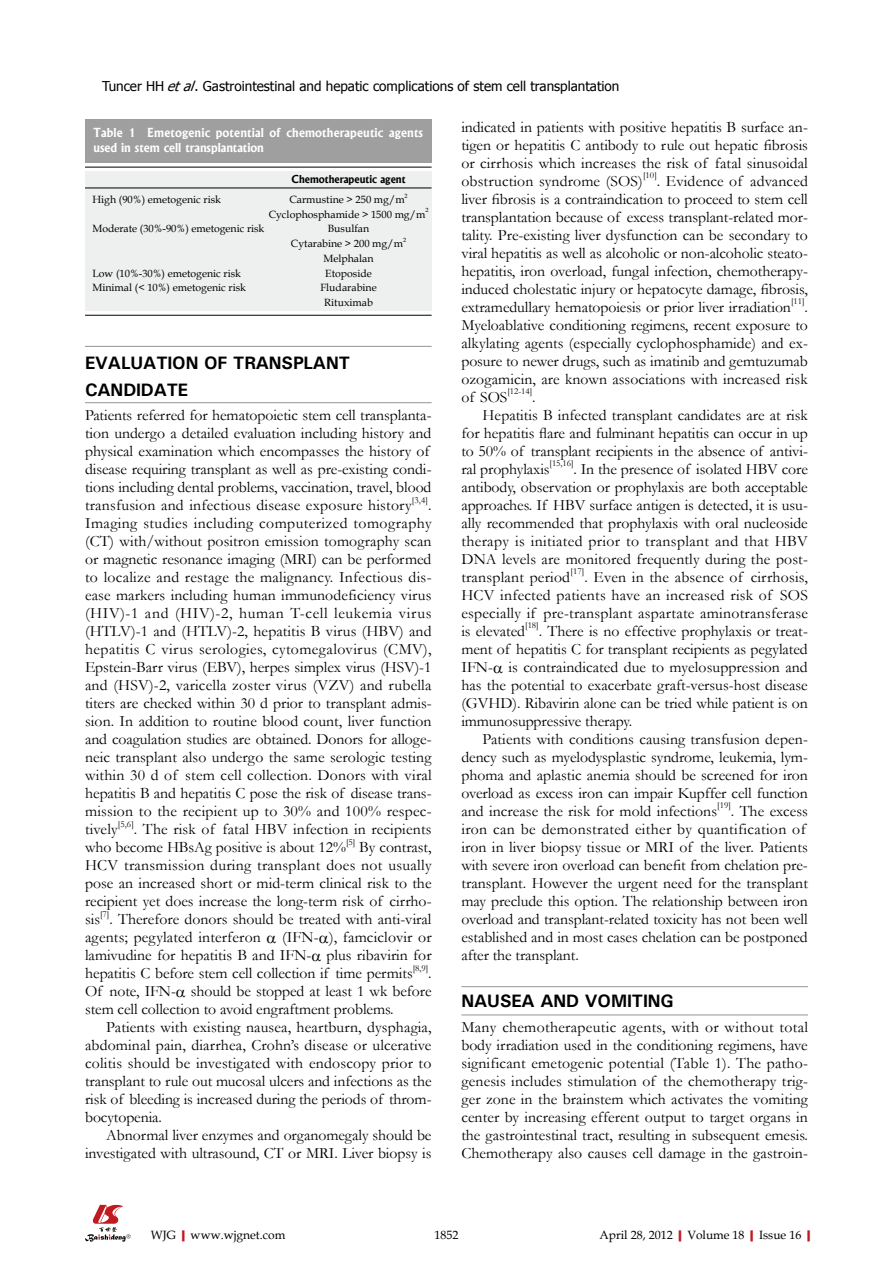
<style>
.page{position:relative;width:893px;height:1263px;background:#fff}
.page>*{position:absolute;margin:0;border:0;box-sizing:border-box;transform-origin:0 0}
.t1{font:700 18px/27px "Univers";letter-spacing:-.01em;color:#000}
.t2{font:15.75px/18px "Garamond";letter-spacing:-.005em;color:#000;text-align:justify}
.t3{font:13.5px "Tahoma";color:#000}
.t4{font:700 12px/15px "Albertus";letter-spacing:.015em;color:#fff}
.t5{font:12px "Book Antiqua";color:#000}
.t6{font:10.5px/14.7px "Book Antiqua";color:#000;text-align:center}
.t7{font:700 10.5px "Albertus";color:#000}
.t8{font:9.15px "Garamond";letter-spacing:-.005em;color:#000}
.t9{font:6.15px "Book Antiqua";color:#000}
.s1{font-style:italic}
.s2{font-weight:700;color:#c01920}
</style>
<div class="page">
<svg style="left:85px;top:1205px;width:46px;height:37px"></svg>
<div style="left:85px;top:119px;width:347px;height:44px;background:#9f9fa0"></div>
<div style="left:85px;top:171px;width:347px;height:140px;background:#eeefef"></div>
<hr style="left:85px;top:167px;width:347px;height:1px;background:#000">
<hr style="left:85px;top:188px;width:347px;height:1px;background:#000">
<hr style="left:85px;top:315px;width:347px;height:1px;background:#000">
<hr style="left:85px;top:346px;width:347px;height:1px;background:#949495">
<hr style="left:85px;top:402px;width:347px;height:1px;background:#949495">
<hr style="left:461px;top:986px;width:347px;height:1px;background:#949495">
<hr style="left:461px;top:1015px;width:347px;height:1px;background:#949495">
<p class="t3" style="left:102px;top:77px;width:519px">Tuncer HH <span class="s1">etal</span>. Gastrointestinal and hepatic complications of stem cell transplantation</p>
<p class="t4" style="left:94px;top:125px;width:331px">Table 1 Emetogenic potential of chemotherapeutic agents used in stem cell transplantation</p>
<p class="t7" style="left:292px;top:173px;width:116px">Chemotherapeutic agent</p>
<p class="t6" style="left:92px;top:192px;width:130px">High (90%) emetogenic risk</p>
<p class="t6" style="left:289px;top:192px;width:117px">Carmustine &gt; 250 mg/m</p>
<p class="t9" style="left:405px;top:191px;width:5px">2</p>
<p class="t6" style="left:269px;top:206px;width:158px">Cyclophosphamide &gt; 1500 mg/m</p>
<p class="t9" style="left:425px;top:206px;width:5px">2</p>
<p class="t6" style="left:92px;top:221px;width:173px">Moderate (30%-90%) emetogenic risk</p>
<p class="t6" style="left:291px;top:221px;width:114px">Busulfan<br>Cytarabine &gt; 200 mg/m</p>
<p class="t2" style="left:461px;top:118px;width:348px">indicated in patients with positive hepatitis B surface an&shy;tigen or hepatitis C antibody to rule out hepatic fibrosis or cirrhosis which increases the risk of fatal sinusoidal obstruction syndrome (SOS)</p>
<p class="t8" style="left:643px;top:169px;width:15px">[10]</p>
<p class="t2" style="left:461px;top:172px;width:348px;text-indent:196px">. Evidence of advanced liver fibrosis is a contraindication to proceed to stem cell transplantation because of excess transplant-related mor&shy;tality. Pre-existing liver dysfunction can be secondary to viral hepatitis as well as alcoholic or non-alcoholic steato&shy;hepatitis, iron overload, fungal infection, chemotherapy&shy;induced cholestatic injury or hepatocyte damage, fibrosis, extramedullary hematopoiesis or prior liver irradiation</p>
<p class="t9" style="left:403px;top:236px;width:5px">2</p>
<p class="t6" style="left:323px;top:251px;width:52px">Melphalan</p>
<p class="t6" style="left:92px;top:265px;width:150px">Low (10%-30%) emetogenic risk</p>
<p class="t6" style="left:325px;top:265px;width:48px">Etoposide</p>
<p class="t6" style="left:92px;top:280px;width:155px">Minimal (&lt; 10%) emetogenic risk</p>
<p class="t6" style="left:320px;top:280px;width:58px">Fludarabine<br>Rituximab</p>
<p class="t8" style="left:791px;top:295px;width:15px">[11]</p>
<p class="t2" style="left:461px;top:298px;width:348px;text-indent:343px">.<br>Myeloablative conditioning regimens, recent exposure to alkylating agents (especially cyclophosphamide) and ex&shy;posure to newer drugs, such as imatinib and gemtuzumab ozogamicin, are known associations with increased risk of SOS</p>
<p class="t1" style="left:85px;top:348px;width:267px">EVALUATION OF TRANSPLANT<br>CANDIDATE</p>
<p class="t2" style="left:85px;top:406px;width:348px;text-align:left">Patients referred for hematopoietic stem cell transplanta&shy;tion undergo a detailed evaluation including history and physical examination which encompasses the history of disease requiring transplant as well as pre-existing condi&shy;tions including dental problems, vaccination, travel, blood transfusion and infectious disease exposure history</p>
<p class="t8" style="left:507px;top:385px;width:26px">[12-14]</p>
<p class="t2" style="left:532px;top:388px;width:5px">.</p>
<p class="t2" style="left:483px;top:406px;width:327px">Hepatitis B infected transplant candidates are at risk</p>
<p class="t2" style="left:461px;top:424px;width:348px">for hepatitis flare and fulminant hepatitis can occur in up</p>
<p class="t2" style="left:461px;top:442px;width:348px">to 50% of transplant recipients in the absence of antivi-</p>
<p class="t2" style="left:461px;top:460px;width:90px">ral prophylaxis</p>
<p class="t8" style="left:550px;top:457px;width:25px">[15,16]</p>
<p class="t2" style="left:461px;top:460px;width:348px;text-indent:112px">. In the presence of isolated HBV core antibody, observation or prophylaxis are both acceptable approaches. If HBV surface antigen is detected, it is usu&shy;ally recommended that prophylaxis with oral nucleoside therapy is initiated prior to transplant and that HBV DNA levels are monitored frequently during the post&shy;transplant period</p>
<p class="t8" style="left:412px;top:493px;width:18px">[3,4]</p>
<p class="t2" style="left:85px;top:496px;width:348px;text-indent:343px">.<br>Imaging studies including computerized tomography (CT) with/without positron emission tomography scan or magnetic resonance imaging (MRI) can be performed to localize and restage the malignancy. Infectious dis&shy;ease markers including human immunodeficiency virus (HIV)-1 and (HIV)-2, human T-cell leukemia virus (HTLV)-1 and (HTLV)-2, hepatitis B virus (HBV) and hepatitis C virus serologies, cytomegalovirus (CMV), Epstein-Barr virus (EBV), herpes simplex virus (HSV)-1 and (HSV)-2, varicella zoster virus (VZV) and rubella titers are checked within 30 d prior to transplant admis&shy;sion. In addition to routine blood count, liver function and coagulation studies are obtained. Donors for alloge&shy;neic transplant also undergo the same serologic testing within 30 d of stem cell collection. Donors with viral hepatitis B and hepatitis C pose the risk of disease trans&shy;mission to the recipient up to 30% and 100% respec&shy;tively</p>
<p class="t8" style="left:570px;top:565px;width:15px">[17]</p>
<p class="t2" style="left:461px;top:568px;width:348px;text-indent:123px">. Even in the absence of cirrhosis, HCV infected patients have an increased risk of SOS especially if pre-transplant aspartate aminotransferase is elevated</p>
<p class="t8" style="left:525px;top:619px;width:15px">[18]</p>
<p class="t2" style="left:461px;top:622px;width:348px;text-indent:77px">. There is no effective prophylaxis or treat&shy;ment of hepatitis C for transplant recipients as pegylated IFN- is contraindicated due to myelosuppression and has the potential to exacerbate graft-versus-host disease (GVHD). Ribavirin alone can be tried while patient is on immunosuppressive therapy.</p>
<p class="t2" style="left:461px;top:730px;width:348px;text-indent:21px">Patients with conditions causing transfusion depen&shy;dency such as myelodysplastic syndrome, leukemia, lym&shy;phoma and aplastic anemia should be screened for iron overload as excess iron can impair Kupffer cell function and increase the risk for mold infections</p>
<p class="t8" style="left:717px;top:799px;width:15px">[19]</p>
<p class="t2" style="left:461px;top:802px;width:348px;text-align:left;text-indent:269px">. The excess iron can be demonstrated either by quantification of iron in liver biopsy tissue or MRI of the liver. Patients with severe iron overload can benefit from chelation pre&shy;transplant. However the urgent need for the transplant may preclude this option. The relationship between iron overload and transplant-related toxicity has not been well established and in most cases chelation can be postponed after the transplant.</p>
<p class="t1" style="left:461px;top:987px;width:214px">NAUSEA AND VOMITING</p>
<p class="t2" style="left:461px;top:1018px;width:348px">Many chemotherapeutic agents, with or without total body irradiation used in the conditioning regimens, have significant emetogenic potential (Table 1). The patho&shy;genesis includes stimulation of the chemotherapy trig&shy;ger zone in the brainstem which activates the vomiting center by increasing efferent output to target organs in the gastrointestinal tract, resulting in subsequent emesis.<br>Chemotherapy also causes cell damage in the gastroin-</p>
<p class="t8" style="left:118px;top:817px;width:18px">[5,6]</p>
<p class="t2" style="left:85px;top:820px;width:348px;text-indent:49px">. The risk of fatal HBV infection in recipients who become HBsAg positive is about 12%</p>
<p class="t8" style="left:346px;top:835px;width:11px">[5]</p>
<p class="t2" style="left:85px;top:838px;width:348px;text-indent:274px">By contrast, HCV transmission during transplant does not usually pose an increased short or mid-term clinical risk to the recipient yet does increase the long-term risk of cirrho&shy;sis</p>
<p class="t8" style="left:100px;top:907px;width:11px">[7]</p>
<p class="t2" style="left:85px;top:910px;width:348px;text-indent:24px">. Therefore donors should be treated with anti-viral agents; pegylated interferon</p>
<p class="t2" style="left:85px;top:928px;width:348px;text-indent:197px">(IFN- ), famciclovir or lamivudine for hepatitis B and IFN- plus ribavirin for hepatitis C before stem cell collection if time permits</p>
<p class="t8" style="left:413px;top:961px;width:17px">[8,9]</p>
<p class="t2" style="left:85px;top:964px;width:348px;text-indent:343px">.<br>Of note, IFN- should be stopped at least 1 wk before stem cell collection to avoid engraftment problems.</p>
<p class="t2" style="left:85px;top:1018px;width:348px;text-indent:21px">Patients with existing nausea, heartburn, dysphagia, abdominal pain, diarrhea, Crohn’s disease or ulcerative colitis should be investigated with endoscopy prior to transplant to rule out mucosal ulcers and infections as the risk of bleeding is increased during the periods of throm&shy;bocytopenia.</p>
<p class="t2" style="left:85px;top:1126px;width:348px;text-align:right">Abnormal liver enzymes and organomegaly should be investigated with ultrasound, CT or MRI. Liver biopsy is</p>
<p class="t5" style="left:151px;top:1226px;width:136px">WJG<span class="s2">|</span>www.wjgnet.com</p>
<p class="t5" style="left:434px;top:1226px;width:25px">1852</p>
<p class="t5" style="left:599px;top:1226px;width:218px">April 28, 2012<span class="s2">|</span>Volume 18<span class="s2">|</span>Issue 16<span class="s2">|</span></p>
</div>
